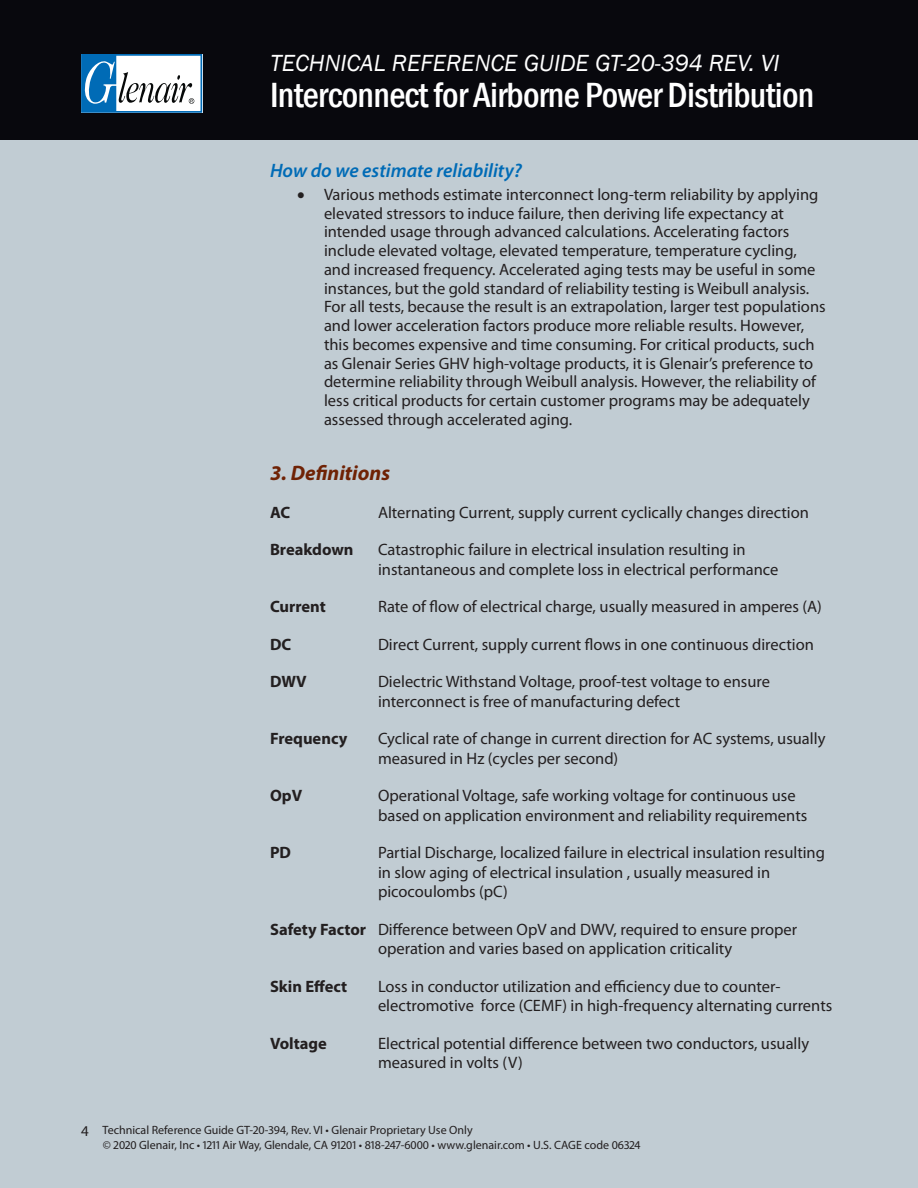
<style>
.page{position:relative;width:918px;height:1188px;background:#c1ccd3}
.page>*{position:absolute;margin:0;border:0;box-sizing:border-box;transform-origin:0 0}
.t1{font:500 condensed 36px "Franklin Gothic";letter-spacing:-.02em;color:#fff}
.t2{font:italic 24px "Franklin Gothic";color:#fff}
.HB{font:italic 700 21px "Myriad Pro";color:#6f2205}
.HCQ{font:italic 600 19.5px "Myriad Pro";color:#006bb6}
.terms_and_defs{font:16.5px/18.8px "Myriad Pro";color:#231f20}
.terms_and_defs-2{font:700 16.5px "Myriad Pro";color:#231f20}
.t3{font:12px/15px "Myriad Pro";color:#231f20}
.s1{font-weight:700}
.s2{font-size:15px}
</style>
<div class="page">
<div style="left:0;top:0;width:918px;height:140px;background:#08080d"></div>
<svg style="left:81px;top:54px;width:121px;height:59px;background:#a0c0d6"></svg>
<h2 class="t2" style="left:270px;top:48px;width:511px">TECHNICAL REFERENCE GUIDE GT-20-394 REV. VI</h2>
<h1 class="t1" style="left:270px;top:71px;width:546px">Interconnect for Airborne Power Distribution</h1>
<p class="HCQ" style="left:270px;top:158px;width:253px">How do we estimate reliability?</p>
<p class="terms_and_defs" style="left:324px;top:185px;width:503px;text-indent:-27px">• Various methods estimate interconnect long-term reliability by applying elevated stressors to induce failure, then deriving life expectancy at intended usage through advanced calculations. Accelerating factors include elevated voltage, elevated temperature, temperature cycling, and increased frequency. Accelerated aging tests may be useful in some instances, but the gold standard of reliability testing is Weibull analysis.<br>For all tests, because the result is an extrapolation, larger test populations and lower acceleration factors produce more reliable results. However, this becomes expensive and time consuming. For critical products, such as Glenair Series GHV high-voltage products, it is Glenair’s preference to determine reliability through Weibull analysis. However, the reliability of less critical products for certain customer programs may be adequately assessed through accelerated aging.</p>
<p class="HB" style="left:270px;top:460px;width:122px">3. Definitions</p>
<p class="terms_and_defs-2" style="left:270px;top:502px;width:22px">AC</p>
<p class="terms_and_defs" style="left:378px;top:503px;width:433px">Alternating Current, supply current cyclically changes direction</p>
<p class="terms_and_defs-2" style="left:270px;top:539px;width:85px">Breakdown</p>
<p class="terms_and_defs" style="left:378px;top:540px;width:402px;line-height:19.5px">Catastrophic failure in electrical insulation resulting in instantaneous and complete loss in electrical performance</p>
<p class="terms_and_defs-2" style="left:270px;top:596px;width:57px">Current</p>
<p class="terms_and_defs" style="left:378px;top:597px;width:445px">Rate of flow of electrical charge, usually measured in amperes (A)</p>
<p class="terms_and_defs-2" style="left:270px;top:634px;width:23px">DC</p>
<p class="terms_and_defs" style="left:378px;top:635px;width:437px">Direct Current, supply current flows in one continuous direction</p>
<p class="terms_and_defs-2" style="left:270px;top:671px;width:38px">DWV</p>
<p class="terms_and_defs" style="left:378px;top:672px;width:394px;line-height:19.5px">Dielectric Withstand Voltage, proof-test voltage to ensure interconnect is free of manufacturing defect</p>
<p class="terms_and_defs-2" style="left:270px;top:728px;width:79px">Frequency</p>
<p class="terms_and_defs" style="left:378px;top:729px;width:449px;line-height:19.5px">Cyclical rate of change in current direction for AC systems, usually measured in Hz (cycles per second)</p>
<p class="terms_and_defs-2" style="left:270px;top:785px;width:34px">OpV</p>
<p class="terms_and_defs" style="left:378px;top:786px;width:431px;line-height:19.5px">Operational Voltage, safe working voltage for continuous use based on application environment and reliability requirements</p>
<p class="terms_and_defs-2" style="left:270px;top:842px;width:23px">PD</p>
<p class="terms_and_defs" style="left:378px;top:843px;width:449px;line-height:19.5px">Partial Discharge, localized failure in electrical insulation resulting in slow aging of electrical insulation , usually measured in picocoulombs (pC)</p>
<p class="terms_and_defs" style="left:378px;top:919px;width:421px;line-height:19.5px;text-indent:-108px"><span class="s1">Safety Factor</span> Difference between OpV and DWV, required to ensure proper operation and varies based on application criticality</p>
<p class="terms_and_defs-2" style="left:270px;top:976px;width:79px">Skin Effect</p>
<p class="terms_and_defs" style="left:378px;top:976px;width:456px;line-height:19.5px">Loss in conductor utilization and efficiency due to counter&shy;electromotive force (CEMF) in high-frequency alternating currents</p>
<p class="terms_and_defs-2" style="left:270px;top:1033px;width:58px">Voltage</p>
<p class="terms_and_defs" style="left:378px;top:1033px;width:433px;line-height:19.5px">Electrical potential difference between two conductors, usually measured in volts (V)</p>
<p class="t3" style="left:103px;top:1122px;width:539px;text-indent:-22px"><span class="s2">4</span> Technical Reference Guide GT-20-394, Rev. VI • Glenair Proprietary Use Only<br>© 2020 Glenair, Inc • 1211 Air Way, Glendale, CA 91201 • 818-247-6000 • www.glenair.com • U.S. CAGE code 06324</p>
</div>
